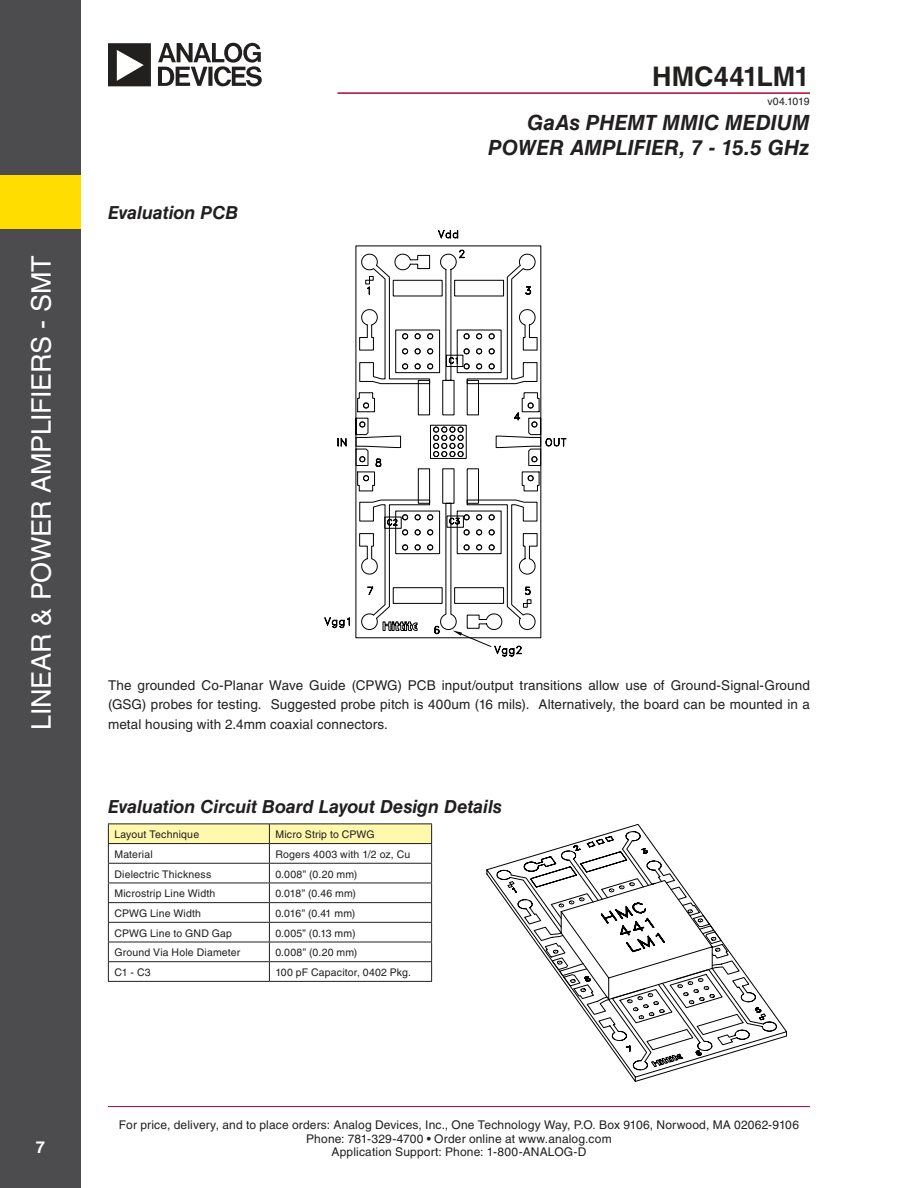
<style>
.page{position:relative;width:918px;height:1188px;background:#fff}
.page>*{position:absolute;margin:0;border:0;box-sizing:border-box;transform-origin:0 0}
.t1{font:27px "Helvetica LT Std";letter-spacing:-.015em;color:#fff}
.t2{font:700 27px "Helvetica LT Std";color:#221f1f}
.t3{font:italic 700 21px/25.2px "Helvetica LT Std";color:#221f1f;text-align:right}
.t4{font:italic 700 18px "Helvetica LT Std";letter-spacing:-.005em;color:#221f1f}
.t5{font:700 16.5px "Helvetica LT Std";color:#fff}
.t6{font:13.5px/19.5px "Helvetica LT Std";letter-spacing:.01em;color:#221f1f;text-align:justify}
.t7{font:12px/13.5px "Helvetica LT Std";letter-spacing:.015em;color:#221f1f;text-align:center}
.t8{font:10.5px "Helvetica LT Std";letter-spacing:.015em;color:#221f1f}
</style>
<div class="page">
<div style="left:0;top:0;width:81px;height:1188px;background:#4c4c4e"></div>
<hr style="left:108px;top:1106px;width:702px;height:1px;background:#b20738">
<hr style="left:338px;top:92px;width:472px;height:2px;background:#b20738">
<div style="left:0;top:175px;width:81px;height:54px;background:#fd0"></div>
<svg style="left:108px;top:43px;width:154px;height:43px"></svg>
<hr style="left:108px;top:823px;width:161px;height:1px;background:#221f1f">
<hr style="left:269px;top:823px;width:163px;height:1px;background:#221f1f">
<svg style="left:108px;top:824px;width:324px;height:157px"></svg>
<hr style="left:108px;top:981px;width:161px;height:1px;background:#221f1f">
<hr style="left:269px;top:981px;width:163px;height:1px;background:#221f1f">
<svg style="left:324px;top:438px;width:243px;height:190px"></svg>
<svg style="left:332px;top:230px;width:209px;height:427px"></svg>
<svg style="left:486px;top:824px;width:301px;height:258px"></svg>
<svg style="left:496px;top:831px;width:281px;height:239px"></svg>
<h1 class="t1" style="left:31px;top:730px;width:476px;rotate:-90deg">LINEAR &amp; POWER AMPLIFIERS - SMT</h1>
<h3 class="t5" style="left:36px;top:1141px;width:11px">7</h3>
<h3 class="t4" style="left:108px;top:205px;width:132px">Evaluation PCB</h3>
<h1 class="t2" style="left:652px;top:66px;width:159px">HMC441LM1</h1>
<p class="t8" style="left:767px;top:97px;width:44px">v04.1019</p>
<h2 class="t3" style="left:488px;top:111px;width:323px">GaAs PHEMT MMIC MEDIUM<br>POWER AMPLIFIER, 7 - 15.5 GHz</h2>
<p class="t6" style="left:108px;top:676px;width:704px">The grounded Co-Planar Wave Guide (CPWG) PCB input/output transitions allow use of Ground-Signal-Ground (GSG) probes for testing. Suggested probe pitch is 400um (16 mils). Alternatively, the board can be mounted in a metal housing with 2.4mm coaxial connectors.</p>
<h3 class="t4" style="left:108px;top:799px;width:395px">Evaluation Circuit Board Layout Design Details</h3>
<p class="t8" style="left:114px;top:830px;width:86px">Layout Technique</p>
<p class="t8" style="left:275px;top:830px;width:101px">Micro Strip to CPWG</p>
<p class="t8" style="left:114px;top:850px;width:40px">Material</p>
<p class="t8" style="left:275px;top:850px;width:136px">Rogers 4003 with 1/2 oz, Cu</p>
<p class="t8" style="left:114px;top:870px;width:98px">Dielectric Thickness</p>
<p class="t8" style="left:275px;top:870px;width:84px">0.008” (0.20 mm)</p>
<p class="t8" style="left:114px;top:889px;width:103px">Microstrip Line Width</p>
<p class="t8" style="left:275px;top:889px;width:82px">0.018” (0.46 mm)</p>
<p class="t8" style="left:114px;top:909px;width:88px">CPWG Line Width</p>
<p class="t8" style="left:275px;top:909px;width:81px">0.016” (0.41 mm)</p>
<p class="t8" style="left:114px;top:929px;width:119px">CPWG Line to GND Gap</p>
<p class="t8" style="left:275px;top:929px;width:82px">0.005” (0.13 mm)</p>
<p class="t8" style="left:114px;top:949px;width:127px">Ground Via Hole Diameter</p>
<p class="t8" style="left:275px;top:949px;width:84px">0.008” (0.20 mm)</p>
<p class="t8" style="left:114px;top:968px;width:38px">C1 - C3</p>
<p class="t8" style="left:275px;top:968px;width:137px">100 pF Capacitor, 0402 Pkg.</p>
<p class="t7" style="left:119px;top:1119px;width:682px">For price, delivery, and to place orders: Analog Devices, Inc., One Technology Way, P.O. Box 9106, Norwood, MA 02062-9106<br>Phone: 781-329-4700 • Order online at www.analog.com<br>Application Support: Phone: 1-800-ANALOG-D</p>
</div>
